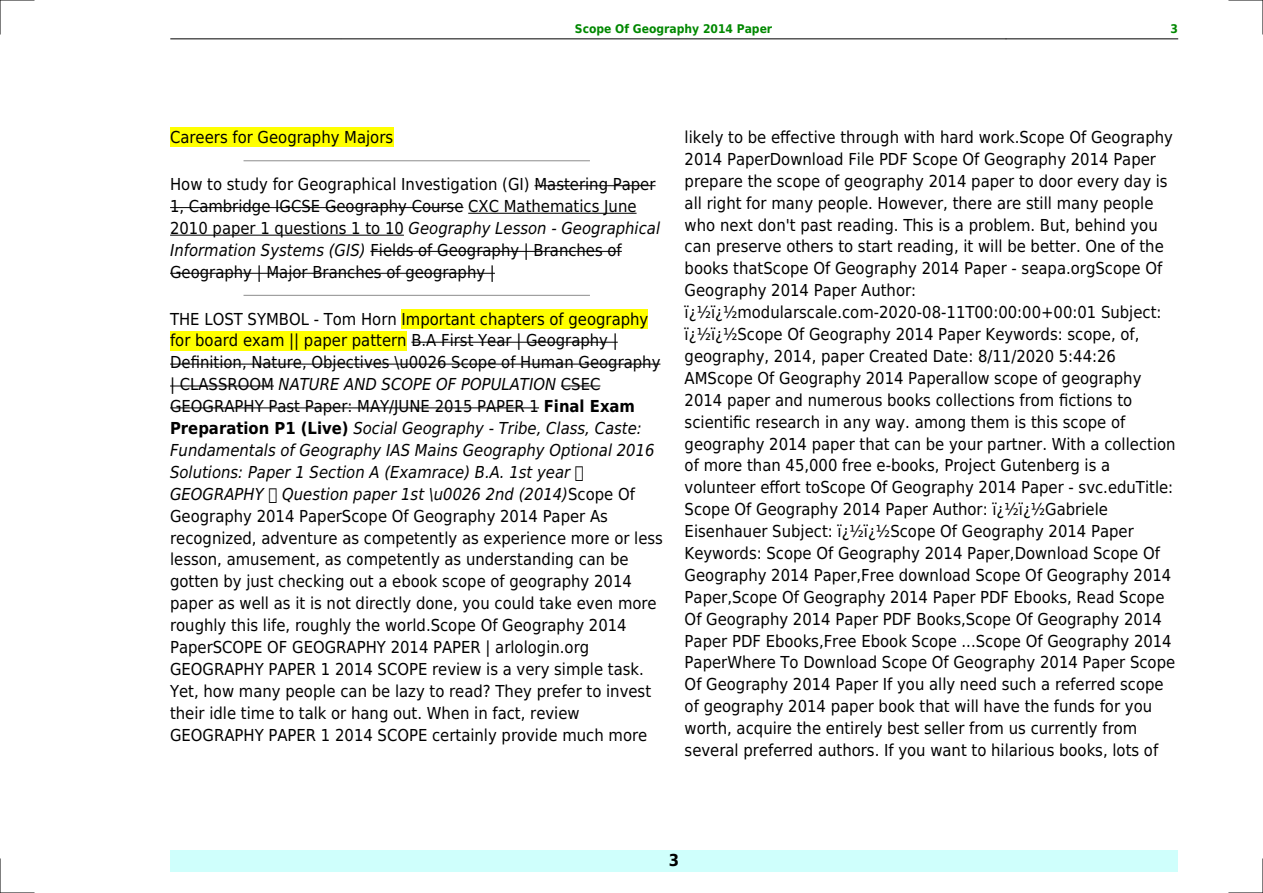
<style>
.page{position:relative;width:1263px;height:893px;background:#fff}
.page>*{position:absolute;margin:0;border:0;box-sizing:border-box;transform-origin:0 0}
.t1{font:16.5px/21.9px "DejaVu Sans Condensed";color:#000}
.t2{font:700 16.5px "DejaVu Sans Condensed";color:#000}
.t3{font:700 12px "DejaVu Sans Condensed";color:#080}
.s1{font-style:italic}
.s2{font-weight:700}
</style>
<div class="page">
<hr style="left:170px;top:39px;width:171px;height:1px;background:#000">
<hr style="left:341px;top:39px;width:665px;height:1px;background:#000">
<hr style="left:1006px;top:39px;width:172px;height:1px;background:#000">
<div style="left:170px;top:850px;width:1008px;height:22px;background:#cffffc"></div>
<div style="left:170px;top:128px;width:223px;height:19px;background:#ff0"></div>
<hr style="left:244px;top:160px;width:345px;height:1px;background:#999">
<hr style="left:534px;top:185px;width:121px;height:1px;background:#000">
<hr style="left:170px;top:207px;width:293px;height:1px;background:#000">
<hr style="left:468px;top:213px;width:168px;height:1px;background:#000">
<hr style="left:170px;top:235px;width:234px;height:1px;background:#000">
<hr style="left:370px;top:251px;width:252px;height:1px;background:#000">
<hr style="left:170px;top:273px;width:325px;height:1px;background:#000">
<hr style="left:244px;top:295px;width:345px;height:1px;background:#999">
<div style="left:402px;top:309px;width:246px;height:19px;background:#ff0"></div>
<div style="left:170px;top:331px;width:237px;height:19px;background:#ff0"></div>
<hr style="left:411px;top:342px;width:207px;height:1px;background:#000">
<hr style="left:170px;top:364px;width:490px;height:1px;background:#000">
<hr style="left:170px;top:386px;width:104px;height:1px;background:#000">
<hr style="left:561px;top:386px;width:39px;height:1px;background:#000">
<hr style="left:170px;top:407px;width:369px;height:1px;background:#000">
<hr style="left:0;top:0;width:34px;height:1px;background:#000">
<hr style="left:1229px;top:0;width:34px;height:1px;background:#000">
<hr style="left:0;top:892px;width:34px;height:1px;background:#000">
<hr style="left:1229px;top:892px;width:34px;height:1px;background:#000">
<hr style="left:0;top:0;width:1px;height:34px;background:#000">
<hr style="left:0;top:859px;width:1px;height:34px;background:#000">
<hr style="left:1262px;top:0;width:1px;height:34px;background:#000">
<hr style="left:1262px;top:859px;width:1px;height:34px;background:#000">
<p class="t3" style="left:575px;top:21px;width:199px">Scope Of Geography 2014 Paper</p>
<p class="t3" style="left:1170px;top:21px;width:9px">3</p>
<p class="t1" style="left:170px;top:126px;width:225px">Careers for Geography Majors</p>
<p class="t1" style="left:170px;top:173px;width:491px">How to study for Geographical Investigation (GI) Mastering Paper 1, Cambridge IGCSE Geography Course CXC Mathematics June 2010 paper 1 questions 1 to 10 <span class="s1">Geography Lesson - Geographical Information Systems (GIS)</span> Fields of Geography | Branches of Geography | Major Branches of geography |</p>
<p class="t1" style="left:170px;top:308px;width:494px">THE LOST SYMBOL - Tom Horn Important chapters of geography for board exam || paper pattern B.A First Year | Geography | Definition, Nature, Objectives \u0026 Scope of Human Geography | CLASSROOM <span class="s1">NATURE AND SCOPE OF POPULATION</span> CSEC GEOGRAPHY Past Paper: MAY/JUNE 2015 PAPER 1 <span class="s2">Final Exam Preparation P1 (Live)</span> <span class="s1">Social Geography - Tribe, Class, Caste:<br>Fundamentals of Geography IAS Mains Geography Optional 2016<br>Solutions: Paper 1 Section A (Examrace) B.A. 1st year GEOGRAPHY Question paper 1st \u0026 2nd (2014)</span>Scope Of Geography 2014 PaperScope Of Geography 2014 Paper As recognized, adventure as competently as experience more or less lesson, amusement, as competently as understanding can be gotten by just checking out a ebook scope of geography 2014 paper as well as it is not directly done, you could take even more roughly this life, roughly the world.Scope Of Geography 2014<br>PaperSCOPE OF GEOGRAPHY 2014 PAPER | arlologin.org GEOGRAPHY PAPER 1 2014 SCOPE review is a very simple task.<br>Yet, how many people can be lazy to read? They prefer to invest their idle time to talk or hang out. When in fact, review GEOGRAPHY PAPER 1 2014 SCOPE certainly provide much more</p>
<p class="t1" style="left:685px;top:126px;width:492px">likely to be effective through with hard work.Scope Of Geography 2014 PaperDownload File PDF Scope Of Geography 2014 Paper prepare the scope of geography 2014 paper to door every day is all right for many people. However, there are still many people who next don't past reading. This is a problem. But, behind you can preserve others to start reading, it will be better. One of the books thatScope Of Geography 2014 Paper - seapa.orgScope Of Geography 2014 Paper Author: ï¿½ï¿½modularscale.com-2020-08-11T00:00:00+00:01 Subject: ï¿½ï¿½Scope Of Geography 2014 Paper Keywords: scope, of, geography, 2014, paper Created Date: 8/11/2020 5:44:26<br>AMScope Of Geography 2014 Paperallow scope of geography 2014 paper and numerous books collections from fictions to scientific research in any way. among them is this scope of geography 2014 paper that can be your partner. With a collection of more than 45,000 free e-books, Project Gutenberg is a volunteer effort toScope Of Geography 2014 Paper - svc.eduTitle:<br>Scope Of Geography 2014 Paper Author: ï¿½ï¿½Gabriele Eisenhauer Subject: ï¿½ï¿½Scope Of Geography 2014 Paper Keywords: Scope Of Geography 2014 Paper,Download Scope Of Geography 2014 Paper,Free download Scope Of Geography 2014<br>Paper,Scope Of Geography 2014 Paper PDF Ebooks, Read Scope Of Geography 2014 Paper PDF Books,Scope Of Geography 2014<br>Paper PDF Ebooks,Free Ebook Scope ...Scope Of Geography 2014<br>PaperWhere To Download Scope Of Geography 2014 Paper Scope Of Geography 2014 Paper If you ally need such a referred scope of geography 2014 paper book that will have the funds for you worth, acquire the entirely best seller from us currently from several preferred authors. If you want to hilarious books, lots of</p>
<p class="t2" style="left:669px;top:851px;width:12px">3</p>
</div>
